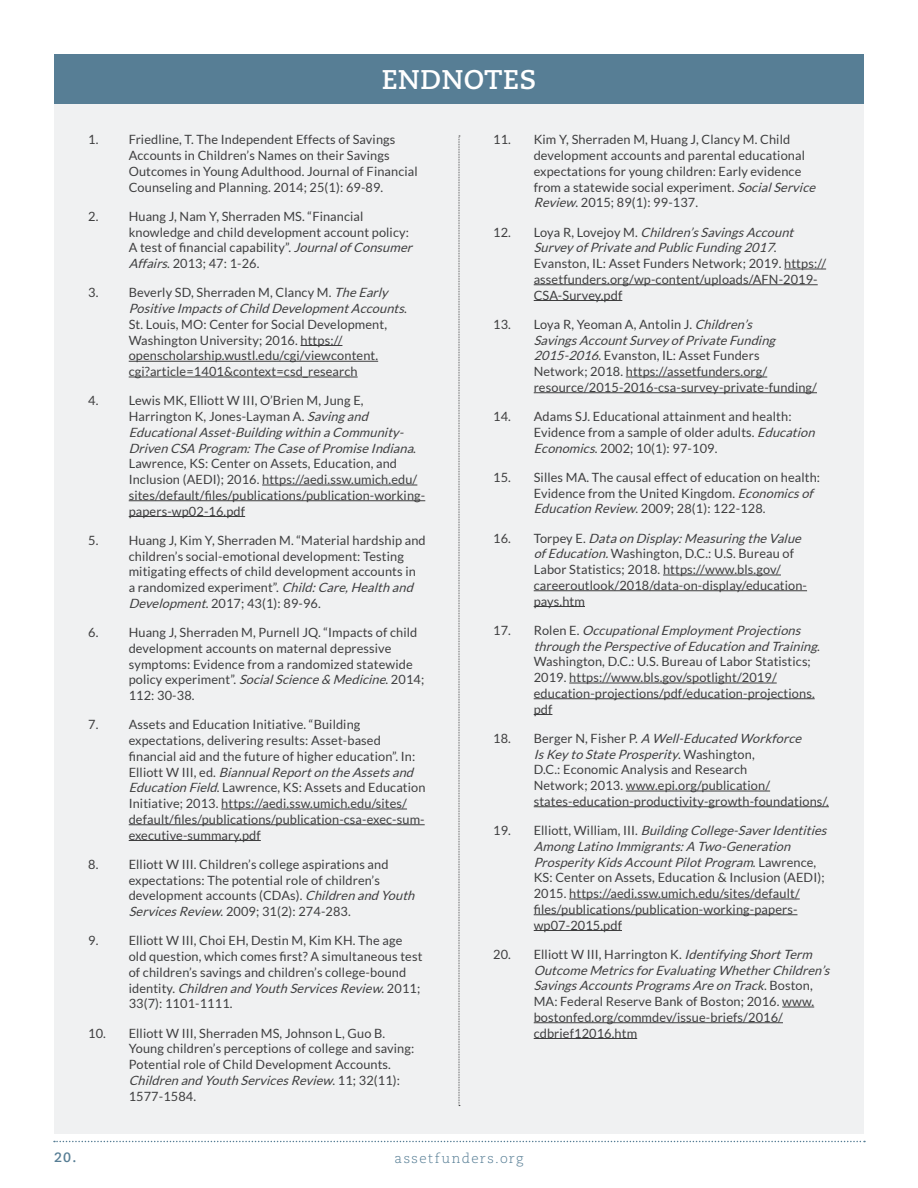
<style>
.page{position:relative;width:918px;height:1188px;background:#fff}
.page>*{position:absolute;margin:0;border:0;box-sizing:border-box;transform-origin:0 0}
.in_body_text_heading{font:700 27px "Caecilia LT Pro 75";letter-spacing:.02em;color:#fff}
.t1{font:300 13.5px "Caecilia LT Pro 45";letter-spacing:.105em;color:#577e95}
.t2{font:700 13.5px "Caecilia LT Pro 75";color:#577e95}
.Endnote_text{font:12.75px/15.8px "Lato";letter-spacing:.01em;color:#3e3e3f}
.s1{font-style:italic}
</style>
<div class="page">
<svg style="left:54px;top:1141px;width:811px;height:1px"></svg>
<div style="left:54px;top:54px;width:810px;height:1080px;background:#f0f1f2"></div>
<hr style="left:301px;top:345px;width:41px;height:1px;background:#3e3e3f">
<hr style="left:129px;top:361px;width:249px;height:1px;background:#3e3e3f">
<hr style="left:129px;top:377px;width:229px;height:1px;background:#3e3e3f">
<hr style="left:262px;top:485px;width:155px;height:1px;background:#3e3e3f">
<hr style="left:129px;top:500px;width:296px;height:1px;background:#3e3e3f">
<hr style="left:129px;top:516px;width:116px;height:1px;background:#3e3e3f">
<hr style="left:221px;top:809px;width:186px;height:1px;background:#3e3e3f">
<hr style="left:129px;top:824px;width:296px;height:1px;background:#3e3e3f">
<hr style="left:129px;top:840px;width:132px;height:1px;background:#3e3e3f">
<hr style="left:784px;top:269px;width:42px;height:1px;background:#3e3e3f">
<hr style="left:534px;top:284px;width:284px;height:1px;background:#3e3e3f">
<hr style="left:534px;top:300px;width:88px;height:1px;background:#3e3e3f">
<hr style="left:626px;top:377px;width:141px;height:1px;background:#3e3e3f">
<hr style="left:534px;top:392px;width:283px;height:1px;background:#3e3e3f">
<hr style="left:663px;top:575px;width:118px;height:1px;background:#3e3e3f">
<hr style="left:534px;top:590px;width:273px;height:1px;background:#3e3e3f">
<hr style="left:534px;top:606px;width:51px;height:1px;background:#3e3e3f">
<hr style="left:569px;top:683px;width:208px;height:1px;background:#3e3e3f">
<hr style="left:534px;top:698px;width:281px;height:1px;background:#3e3e3f">
<svg style="left:534px;top:714px;width:18px;height:1px"></svg>
<hr style="left:626px;top:791px;width:144px;height:1px;background:#3e3e3f">
<hr style="left:534px;top:806px;width:295px;height:1px;background:#3e3e3f">
<hr style="left:569px;top:899px;width:231px;height:1px;background:#3e3e3f">
<hr style="left:534px;top:914px;width:264px;height:1px;background:#3e3e3f">
<hr style="left:534px;top:930px;width:88px;height:1px;background:#3e3e3f">
<hr style="left:782px;top:1007px;width:32px;height:1px;background:#3e3e3f">
<hr style="left:534px;top:1022px;width:249px;height:1px;background:#3e3e3f">
<hr style="left:534px;top:1038px;width:103px;height:1px;background:#3e3e3f">
<div style="left:54px;top:54px;width:810px;height:50px;background:#577e95"></div>
<svg style="left:459px;top:136px;width:1px;height:970px"></svg>
<p class="in_body_text_heading" style="left:382px;top:61px;width:156px">ENDNOTES</p>
<p class="Endnote_text" style="left:129px;top:132px;width:291px;text-indent:-40px">1. Friedline, T. The Independent Effects of Savings Accounts in Children’s Names on their Savings Outcomes in Young Adulthood. Journal of Financial Counseling and Planning. 2014; 25(1): 69-89.</p>
<p class="Endnote_text" style="left:129px;top:208px;width:289px;text-indent:-40px">2. Huang J, Nam Y, Sherraden MS. “Financial knowledge and child development account policy:<br>A test of financial capability”. <span class="s1">JournalofConsumer Affairs</span>. 2013; 47: 1-26.</p>
<p class="Endnote_text" style="left:129px;top:285px;width:281px;text-indent:-40px">3. Beverly SD, Sherraden M, Clancy M. <span class="s1">The Early Positive ImpactsofChild DevelopmentAccounts</span>.<br>St. Louis, MO: Center for Social Development, Washington University; 2016. https:// openscholarship.wustl.edu/cgi/viewcontent. cgi?article=1401&amp;context=csd_research</p>
<p class="Endnote_text" style="left:129px;top:393px;width:298px;text-indent:-40px">4. Lewis MK, Elliott W III, O’Brien M, Jung E, Harrington K, Jones-Layman A. <span class="s1">Savingand EducationalAsset-Buildingwithin aCommunity - Driven CSA Program:The Case ofPromise Indiana</span>.<br>Lawrence, KS: Center on Assets, Education, and Inclusion (AEDI); 2016. https://aedi.ssw.umich.edu/ sites/default/files/publications/publication-working&shy;papers-wp02-16.pdf</p>
<p class="Endnote_text" style="left:129px;top:532px;width:299px;text-indent:-40px">5. Huang J, Kim Y, Sherraden M. “Material hardship and children’s social-emotional development: Testing mitigating effects of child development accounts in<br>a randomized experiment”. <span class="s1">Child:Care,Health and Development</span>. 2017; 43(1): 89-96.</p>
<p class="Endnote_text" style="left:129px;top:625px;width:297px;text-indent:-40px">6. Huang J, Sherraden M, Purnell JQ. “Impacts of child development accounts on maternal depressive symptoms: Evidence from a randomized statewide policy experiment”. <span class="s1">SocialScience &amp; Medicine</span>. 2014; 112: 30-38.</p>
<p class="Endnote_text" style="left:129px;top:717px;width:298px;text-indent:-40px">7. Assets and Education Initiative. “Building expectations, delivering results: Asset-based financial aid and the future of higher education”. In:<br>E l l i o t t W I I I , e d . <span class="s1">BiannualReporton the Assetsand Education Field</span>. Lawrence, KS: Assets and Education Initiative; 2013. https://aedi.ssw.umich.edu/sites/ default/files/publications/publication-csa-exec-sum&shy;executive-summary.pdf</p>
<p class="Endnote_text" style="left:129px;top:856px;width:291px;text-indent:-40px">8. Elliott W III. Children’s college aspirations and expectations: The potential role of children’s development accounts (CDAs). <span class="s1">Children and Youth ServicesReview</span>. 2009; 31(2): 274-283.</p>
<p class="Endnote_text" style="left:129px;top:933px;width:295px;text-indent:-40px">9. Elliott W III, Choi EH, Destin M, Kim KH. The age old question, which comes first? A simultaneous test of children’s savings and children’s college-bound<br>i d e n t i t y . <span class="s1">Children and Youth ServicesReview</span>. 2 0 1 1 ; 33(7): 1101-1111.</p>
<p class="Endnote_text" style="left:129px;top:1025px;width:287px;text-indent:-40px">10. Elliott W III, Sherraden MS, Johnson L, Guo B.<br>Young children’s perceptions of college and saving:<br>Potential role of Child Development Accounts.<br><span class="s1">Children and Youth ServicesReview</span>. 1 1 ; 3 2 ( 1 1 ) :<br>1577-1584.</p>
<p class="Endnote_text" style="left:534px;top:132px;width:287px;text-indent:-40px">11. Kim Y, Sherraden M, Huang J, Clancy M. Child development accounts and parental educational expectations for young children: Early evidence from a statewide social experiment. <span class="s1">SocialService Review</span>. 2015; 89(1): 99-137.</p>
<p class="Endnote_text" style="left:534px;top:224px;width:294px;text-indent:-40px">1 2 . L o y a R , L o v e j o y M . <span class="s1">Children’sSavingsAccount Survey ofPrivate and PublicFunding2017</span>.<br>Evanston, IL: Asset Funders Network; 2019. https:// assetfunders.org/wp-content/uploads/AFN-2019- CSA-Survey.pdf</p>
<p class="Endnote_text" style="left:534px;top:316px;width:285px;text-indent:-40px">13. Loya R, Yeoman A, Antolin J. <span class="s1">Children’s SavingsAccountSurvey ofPrivate Funding 2015-2016</span>. Evanston, IL: Asset Funders<br>Network; 2018. https://assetfunders.org/ resource/2015-2016-csa-survey-private-funding/</p>
<p class="Endnote_text" style="left:534px;top:409px;width:286px;text-indent:-40px">14. Adams SJ. Educational attainment and health:<br>Evidence from a sample of older adults. <span class="s1">Education<br>Economics</span>. 2002; 10(1): 97-109.</p>
<p class="Endnote_text" style="left:534px;top:469px;width:288px;text-indent:-40px">15. Silles MA. The causal effect of education on health:<br>Evidence from the United Kingdom. <span class="s1">Economicsof<br>Education Review</span>. 2009; 28(1): 122-128.</p>
<p class="Endnote_text" style="left:534px;top:530px;width:275px;text-indent:-40px">1 6 . To r p e y E . <span class="s1">Dataon Display:Measuringthe Value ofEducation.</span>Washington, D.C.: U.S. Bureau of Labor Statistics; 2018. https://www.bls.gov/ careeroutlook/2018/data-on-display/education&shy;pays.htm</p>
<p class="Endnote_text" style="left:534px;top:622px;width:289px;text-indent:-40px">1 7 . R o l e n E . <span class="s1">OccupationalEmploymentProjections through the Perspective ofEducation and Training</span>.<br>Washington, D.C.: U.S. Bureau of Labor Statistics; 2019. https://www.bls.gov/spotlight/2019/ education-projections/pdf/education-projections. pdf</p>
<p class="Endnote_text" style="left:534px;top:730px;width:297px;text-indent:-40px">1 8 . B e r g e r N , F i s h e r P. <span class="s1">A Well-Educated Workforce IsKey to State Prosperity</span>. W a s h i n g t o n ,<br>D.C.: Economic Analysis and Research<br>Network; 2013. www.epi.org/publication/ states-education-productivity-growth-foundations/.</p>
<p class="Endnote_text" style="left:534px;top:823px;width:298px;text-indent:-40px">1 9 . E l l i o t t , W i l l i a m , I I I . <span class="s1">BuildingCollege-SaverIdentities AmongLatino Immigrants:A Two-Generation Prosperity KidsAccountPilotProgram</span>. L a w r e n c e , KS: Center on Assets, Education &amp; Inclusion (AEDI); 2015. https://aedi.ssw.umich.edu/sites/default/ files/publications/publication-working-papers&shy;wp07-2015.pdf</p>
<p class="Endnote_text" style="left:534px;top:946px;width:301px;text-indent:-40px">20. Elliott W III, Harrington K. <span class="s1">IdentifyingShortTerm Outcome MetricsforEvaluatingWhetherChildren’s SavingsAccountsProgramsAre on Track</span>. B o s t o n , MA: Federal Reserve Bank of Boston; 2016. www. bostonfed.org/commdev/issue-briefs/2016/ cdbrief12016.htm</p>
<p class="t2" style="left:54px;top:1148px;width:24px">20.</p>
<p class="t1" style="left:395px;top:1149px;width:130px">assetfunders.org</p>
</div>
